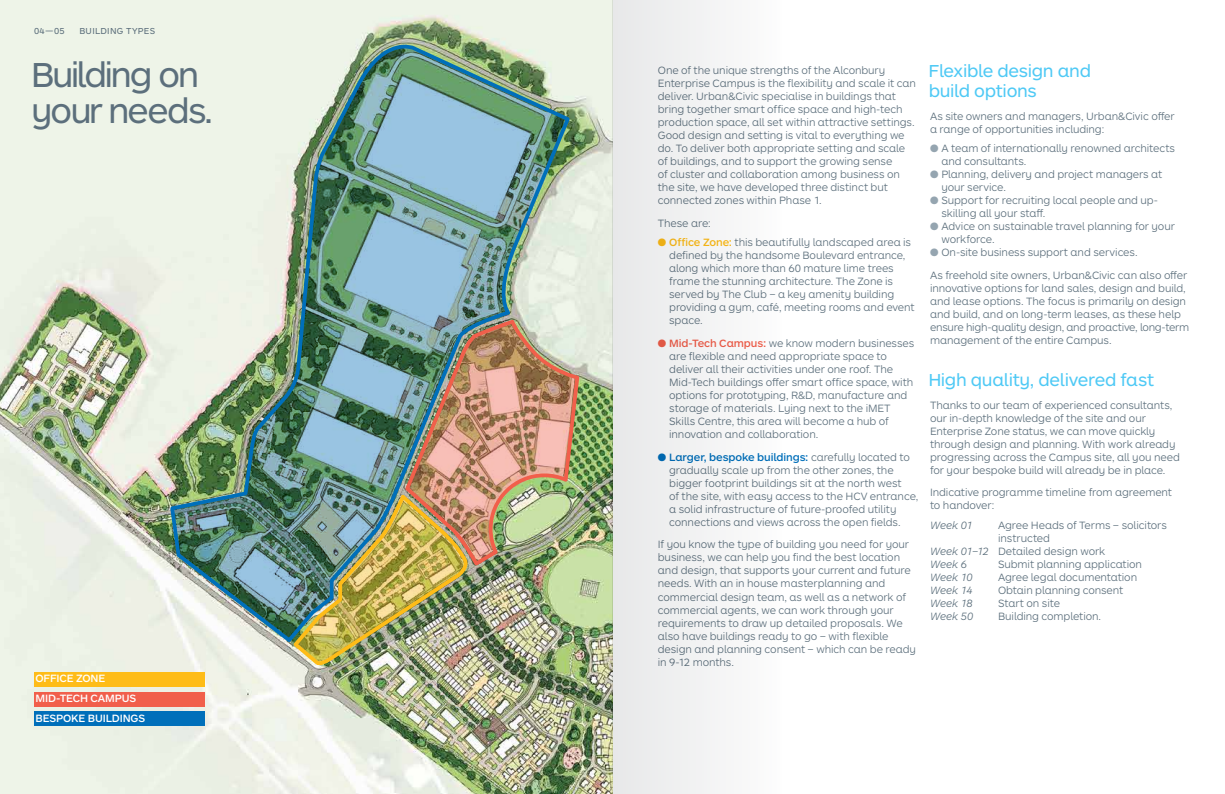
<style>
.page{position:relative;width:1225px;height:794px;background:#fff}
.page>*{position:absolute;margin:0;border:0;box-sizing:border-box;transform-origin:0 0}
.t1{font:36px/36px "ARS Maquette Pro";letter-spacing:-.06em;color:#5c6f7c}
.t2{font:18px/19.5px "ARS Maquette Pro";letter-spacing:-.015em;color:#4ec9f5}
.t3{font:300 11px/13px "ARS Maquette Pro";letter-spacing:-.01em;color:#5c6f7c}
.t4{font:500 11px "ARS Maquette Pro";letter-spacing:-.01em;color:#fff}
.t5{font:italic 300 11px "ARS Maquette Pro";letter-spacing:-.005em;color:#5c6f7c}
.t6{font:9px "ARS Maquette Pro";letter-spacing:.035em;color:#5c6f7c}
.s1{color:#febc18}
.s2{font-weight:500;color:#febc18}
.s3{font-weight:500;color:#f15f4b}
.s4{font-weight:500;color:#006fba}
.s5{color:#95a5b0}
.s6{font-style:italic}
</style>
<div class="page">
<img style="left:0;top:0;width:612px;height:794px">
<img style="left:168px;top:36px;width:404px;height:609px">
<img style="left:290px;top:496px;width:179px;height:174px">
<img style="left:402px;top:322px;width:179px;height:247px">
<img style="left:407px;top:322px;width:170px;height:241px">
<div style="left:34px;top:672px;width:170px;height:14px;background:#febc18"></div>
<div style="left:34px;top:711px;width:170px;height:15px;background:#006fba"></div>
<div style="left:34px;top:692px;width:170px;height:14px;background:#f15f4b"></div>
<div style="left:612px;top:0;width:170px;height:794px;background:#f1f2f2"></div>
<p class="t6" style="left:34px;top:25px;width:32px">04—05</p>
<p class="t6" style="left:79px;top:25px;width:77px">BUILDING TYPES</p>
<h1 class="t1" style="left:31px;top:55px;width:184px">Building on your needs.</h1>
<h2 class="t2" style="left:928px;top:61px;width:164px">Flexible design and build options</h2>
<p class="t3" style="left:658px;top:63px;width:260px">One of the unique strengths of the Alconbury Enterprise Campus is the flexibility and scale it can deliver. Urban&amp;Civic specialise in buildings that bring together smart office space and high-tech production space, all set within attractive settings.<br>Good design and setting is vital to everything we do. To deliver both appropriate setting and scale of buildings, and to support the growing sense<br>of cluster and collaboration among business on the site, we have developed three distinct but connected zones within Phase 1.</p>
<p class="t3" style="left:658px;top:216px;width:55px">These are:</p>
<p class="t3" style="left:669px;top:235px;width:247px;text-indent:-11px"><span class="s1">●</span> <span class="s2">Office Zone:</span> this beautifully landscaped area is defined by the handsome Boulevard entrance, along which more than 60 mature lime trees frame the stunning architecture. The Zone is served by The Club – a key amenity building providing a gym, café, meeting rooms and event space.</p>
<p class="t3" style="left:669px;top:336px;width:247px;text-indent:-11px"><span class="s3">● Mid-Tech Campus:</span> we know modern businesses are flexible and need appropriate space to deliver all their activities under one roof. The Mid-Tech buildings offer smart office space, with options for prototyping, R&amp;D, manufacture and storage of materials. Lying next to the iMET Skills Centre, this area will become a hub of innovation and collaboration.</p>
<p class="t3" style="left:669px;top:450px;width:251px;text-indent:-11px"><span class="s4">● Larger, bespoke buildings:</span> carefully located to gradually scale up from the other zones, the bigger footprint buildings sit at the north west<br>of the site, with easy access to the HCV entrance, a solid infrastructure of future-proofed utility connections and views across the open fields.</p>
<p class="t3" style="left:658px;top:537px;width:259px">If you know the type of building you need for your business, we can help you find the best location and design, that supports your current and future needs. With an in house masterplanning and commercial design team, as well as a network of commercial agents, we can work through your requirements to draw up detailed proposals. We also have buildings ready to go – with flexible design and planning consent – which can be ready in 9-12 months.</p>
<p class="t3" style="left:930px;top:109px;width:246px">As site owners and managers, Urban&amp;Civic offer a range of opportunities including:</p>
<p class="t3" style="left:941px;top:141px;width:235px;text-indent:-11px"><span class="s5">●</span> A team of internationally renowned architects and consultants.</p>
<p class="t3" style="left:941px;top:167px;width:222px;text-indent:-11px"><span class="s5">●</span> Planning, delivery and project managers at your service.</p>
<p class="t3" style="left:941px;top:193px;width:218px;text-indent:-11px"><span class="s5">●</span> Support for recruiting local people and up&shy;skilling all your staff.</p>
<p class="t3" style="left:941px;top:219px;width:235px;text-indent:-11px"><span class="s5">●</span> Advice on sustainable travel planning for your workforce.</p>
<p class="t3" style="left:930px;top:240px;width:259px;line-height:22.7px"><span class="s5">●</span> On-site business support and services.<br>As freehold site owners, Urban&amp;Civic can also offer</p>
<p class="t3" style="left:930px;top:281px;width:261px">innovative options for land sales, design and build, and lease options. The focus is primarily on design and build, and on long-term leases, as these help ensure high-quality design, and proactive, long-term management of the entire Campus.</p>
<h2 class="t2" style="left:928px;top:369px;width:227px">High quality, delivered fast</h2>
<p class="t3" style="left:930px;top:398px;width:251px">Thanks to our team of experienced consultants, our in-depth knowledge of the site and our Enterprise Zone status, we can move quickly through design and planning. With work already progressing across the Campus site, all you need for your bespoke build will already be in place.</p>
<p class="t3" style="left:930px;top:485px;width:243px">Indicative programme timeline from agreement to handover:</p>
<p class="t5" style="left:930px;top:518px;width:44px">Week 01</p>
<p class="t3" style="left:998px;top:518px;width:170px">Agree Heads of Terms – solicitors</p>
<p class="t3" style="left:998px;top:531px;width:54px">instructed</p>
<p class="t3" style="left:930px;top:544px;width:177px"><span class="s6">Week 01–12</span> Detailed design work</p>
<p class="t5" style="left:930px;top:557px;width:39px">Week 6</p>
<p class="t3" style="left:998px;top:557px;width:145px">Submit planning application</p>
<p class="t5" style="left:930px;top:570px;width:44px">Week 10</p>
<p class="t3" style="left:998px;top:570px;width:141px">Agree legal documentation</p>
<p class="t5" style="left:930px;top:583px;width:44px">Week 14</p>
<p class="t3" style="left:998px;top:583px;width:127px">Obtain planning consent</p>
<p class="t5" style="left:930px;top:596px;width:44px">Week 18</p>
<p class="t3" style="left:998px;top:596px;width:63px">Start on site</p>
<p class="t5" style="left:930px;top:609px;width:45px">Week 50</p>
<p class="t3" style="left:998px;top:609px;width:105px">Building completion.</p>
<p class="t4" style="left:35px;top:671px;width:71px">OFFICE ZONE</p>
<p class="t4" style="left:35px;top:711px;width:111px">BESPOKE BUILDINGS</p>
<p class="t4" style="left:35px;top:691px;width:102px">MID-TECH CAMPUS</p>
</div>
